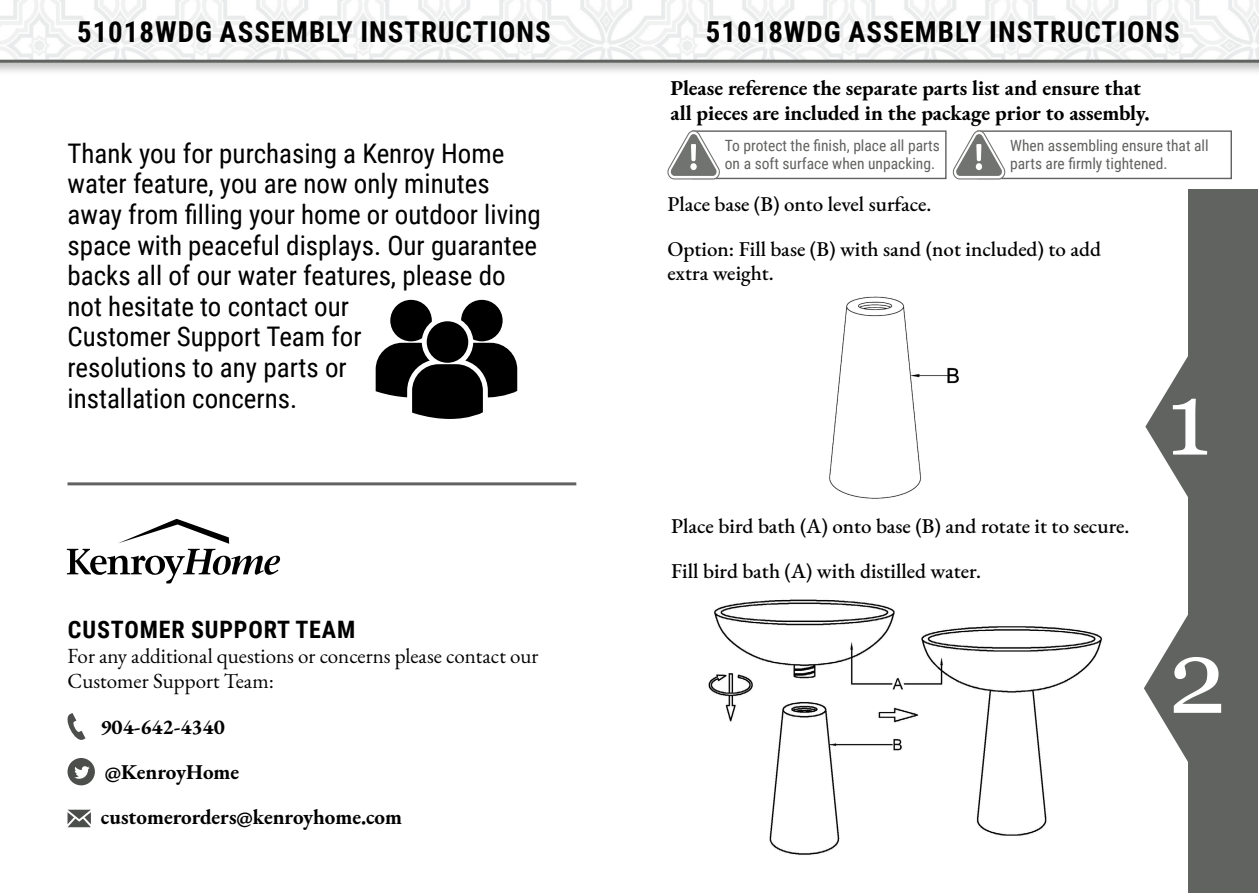
<style>
.page{position:relative;width:1259px;height:893px;background:#fff}
.page>*{position:absolute;margin:0;border:0;box-sizing:border-box;transform-origin:0 0}
.t1{font:700 28.8px "Roboto Condensed";letter-spacing:.035em;color:#000}
.t2{font:27px/30.6px "Roboto Condensed";color:#000}
.t3{font:700 24px "Roboto Condensed";letter-spacing:.035em;color:#000}
.t4{font:500 21px/44.8px "EB Garamond";color:#000}
.t5{font:700 21px/45.2px "EB Garamond";color:#000}
.t6{font:21px/25.2px "EB Garamond";color:#000}
.t7{font:15.45px/18.6px "Roboto Condensed";color:#616360}
</style>
<div class="page">
<div style="left:0;top:0;width:1259px;height:76px;background:#000;opacity:.26"></div>
<svg style="left:0;top:0;width:1259px;height:64px"></svg>
<div style="left:1188px;top:190px;width:70px;height:703px;background:#616360"></div>
<div style="left:692px;top:130px;width:254px;height:49px;border:1px solid #616360"></div>
<svg style="left:667px;top:130px;width:54px;height:50px"></svg>
<div style="left:977px;top:130px;width:255px;height:49px;border:1px solid #616360"></div>
<svg style="left:952px;top:130px;width:54px;height:50px"></svg>
<img style="left:829px;top:296px;width:130px;height:203px">
<svg style="left:1145px;top:356px;width:62px;height:141px"></svg>
<svg style="left:1144px;top:615px;width:77px;height:147px"></svg>
<img style="left:708px;top:599px;width:395px;height:256px">
<svg style="left:67px;top:713px;width:18px;height:27px"></svg>
<svg style="left:67px;top:758px;width:28px;height:27px"></svg>
<svg style="left:67px;top:810px;width:24px;height:17px"></svg>
<svg style="left:376px;top:300px;width:141px;height:119px"></svg>
<svg style="left:67px;top:519px;width:213px;height:64px"></svg>
<hr style="left:67px;top:482px;width:509px;height:3px;background:#616360">
<p class="t1" style="left:77px;top:11px;width:412px">51018WDG ASSEMBLY INSTRUCTION</p>
<p class="t1" style="left:535px;top:11px;width:17px">S</p>
<p class="t1" style="left:706px;top:11px;width:412px">51018WDG ASSEMBLY INSTRUCTION</p>
<p class="t1" style="left:1164px;top:11px;width:17px">S</p>
<p class="t2" style="left:67px;top:137px;width:475px">Thank you for purchasing a Kenroy Home water feature, you are now only minutes away from filling your home or outdoor living space with peaceful displays. Our guarantee backs all of our water features, please do not hesitate to contact our<br>Customer Support Team for<br>resolutions to any parts or<br>installation concerns.</p>
<p class="t3" style="left:68px;top:613px;width:195px">CUSTOMER SUPPORT</p>
<p class="t3" style="left:295px;top:613px;width:61px">TEAM</p>
<p class="t6" style="left:67px;top:644px;width:472px">For any additional questions or concerns please contact our<br>Customer Support Team:</p>
<p class="t5" style="left:100px;top:704px;width:303px">904-642-4340<br>@KenroyHome customerorders@kenroyhome.com</p>
<p class="t5" style="left:670px;top:75px;width:481px;line-height:24.6px">Please reference the separate parts list and ensure that all pieces are included in the package prior to assembly.</p>
<p class="t7" style="left:725px;top:135px;width:216px">To protect the finish, place all parts on a soft surface when unpacking.</p>
<p class="t7" style="left:1010px;top:135px;width:200px">When assembling ensure that all parts are firmly tightened.</p>
<p class="t4" style="left:667px;top:181px;width:435px">Place base (B) onto level surface.<br>Option: Fill base (B) with sand (not included) to add</p>
<p class="t4" style="left:667px;top:251px;width:108px">extra weight.</p>
<p class="t4" style="left:671px;top:503px;width:460px">Place bird bath (A) onto base (B) and rotate it to secure.<br>Fill bird bath (A) with distilled water.</p>
</div>
